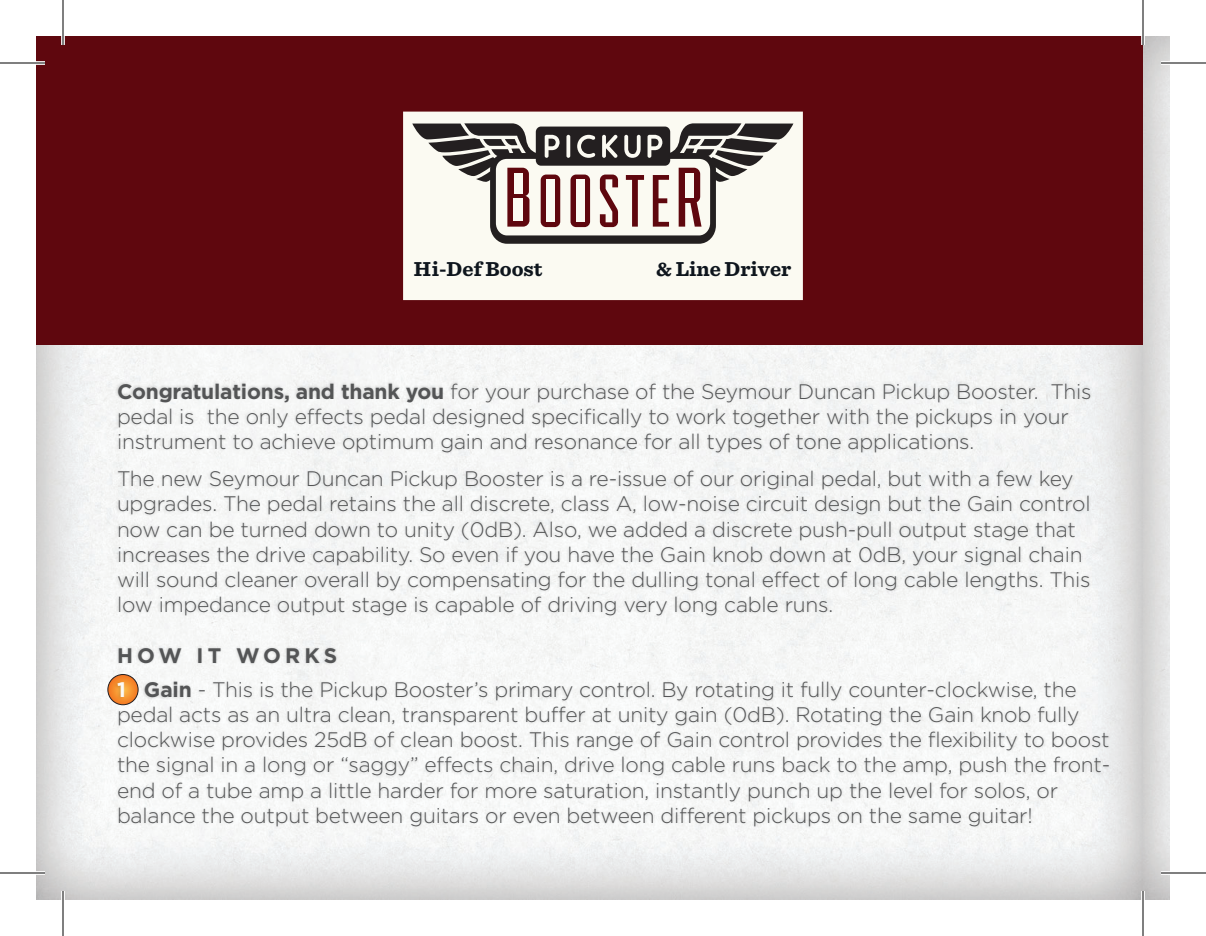
<style>
.page{position:relative;width:1206px;height:936px;background:#fff}
.page>*{position:absolute;margin:0;border:0;box-sizing:border-box;transform-origin:0 0}
.t1{font:300 21px/25.2px "Gotham";letter-spacing:-.01em;color:#545556}
.t2{font:300 21px/25.2px "Gotham";letter-spacing:-.01em;color:#545556}
.t3{font:700 21px "Sentinel";color:#0e151d}
.s1{font-weight:700}
.s2{font-weight:700;color:#fbfaf6}
</style>
<div class="page">
<img style="left:36px;top:36px;width:1134px;height:864px">
<svg style="left:108px;top:675px;width:30px;height:30px"></svg>
<div style="left:107px;top:674px;width:31px;height:31px;border:1px solid #231f20;border-radius:50%"></div>
<div style="left:114px;top:380px;width:997px;height:448px;background:#f4f5f4"></div>
<div style="left:36px;top:36px;width:1107px;height:308px;background:#5f070e"></div>
<div style="left:403px;top:112px;width:400px;height:188px;background:#fbfaf2"></div>
<svg style="left:412px;top:123px;width:381px;height:121px;background:#ada4a0"></svg>
<svg style="left:36px;top:61px;width:9px;height:4px"></svg>
<hr style="left:1161px;top:61px;width:45px;height:4px;background:#fff">
<hr style="left:0;top:871px;width:45px;height:4px;background:#fff">
<hr style="left:1161px;top:871px;width:45px;height:4px;background:#fff">
<svg style="left:61px;top:36px;width:4px;height:9px"></svg>
<hr style="left:61px;top:891px;width:4px;height:45px;background:#fff">
<hr style="left:1141px;top:0;width:4px;height:45px;background:#fff">
<hr style="left:1141px;top:891px;width:4px;height:45px;background:#fff">
<hr style="left:0;top:62px;width:45px;height:2px;background:#000">
<hr style="left:1161px;top:62px;width:45px;height:2px;background:#000">
<hr style="left:0;top:872px;width:45px;height:2px;background:#000">
<hr style="left:1161px;top:872px;width:45px;height:2px;background:#000">
<hr style="left:62px;top:0;width:2px;height:45px;background:#000">
<hr style="left:62px;top:891px;width:2px;height:45px;background:#000">
<hr style="left:1142px;top:0;width:2px;height:45px;background:#000">
<hr style="left:1142px;top:891px;width:2px;height:45px;background:#000">
<p class="t3" style="left:414px;top:253px;width:130px">Hi-Def Boost</p>
<p class="t3" style="left:656px;top:253px;width:137px">&amp; Line Driver</p>
<p class="t1" style="left:117px;top:378px;width:976px"><span class="s1">Congratulations, and thank you</span> for your purchase of the Seymour Duncan Pickup Booster. This pedal is the only effects pedal designed specifically to work together with the pickups in your instrument to achieve optimum gain and resonance for all types of tone applications.</p>
<p class="t1" style="left:117px;top:466px;width:975px">The new Seymour Duncan Pickup Booster is a re-issue of our original pedal, but with a few key upgrades. The pedal retains the all discrete, class A, low-noise circuit design but the Gain control now can be turned down to unity (0dB). Also, we added a discrete push-pull output stage that increases the drive capability. So even if you have the Gain knob down at 0dB, your signal chain will sound cleaner overall by compensating for the dulling tonal effect of long cable lengths. This low impedance output stage is capable of driving very long cable runs.</p>
<p class="t2" style="left:117px;top:638px;width:961px;line-height:34.2px"><span class="s1">HOW IT WORKS<br></span><span class="s2">1</span> <span class="s1">Gai</span><span class="s1">N</span> - This is the Pickup Booster’s primary control. By rotating it fully counter-clockwise, the</p>
<p class="t2" style="left:117px;top:702px;width:995px">pedal acts as an ultra clean, transparent buffer at unity gain (0dB). Rotating the Gain knob fully clockwise provides 25dB of clean boost. This range of Gain control provides the flexibility to boost the signal in a long or “saggy” effects chain, drive long cable runs back to the amp, push the front&shy;end of a tube amp a little harder for more saturation, instantly punch up the level for solos, or balance the output between guitars or even between different pickups on the same guitar!</p>
</div>
